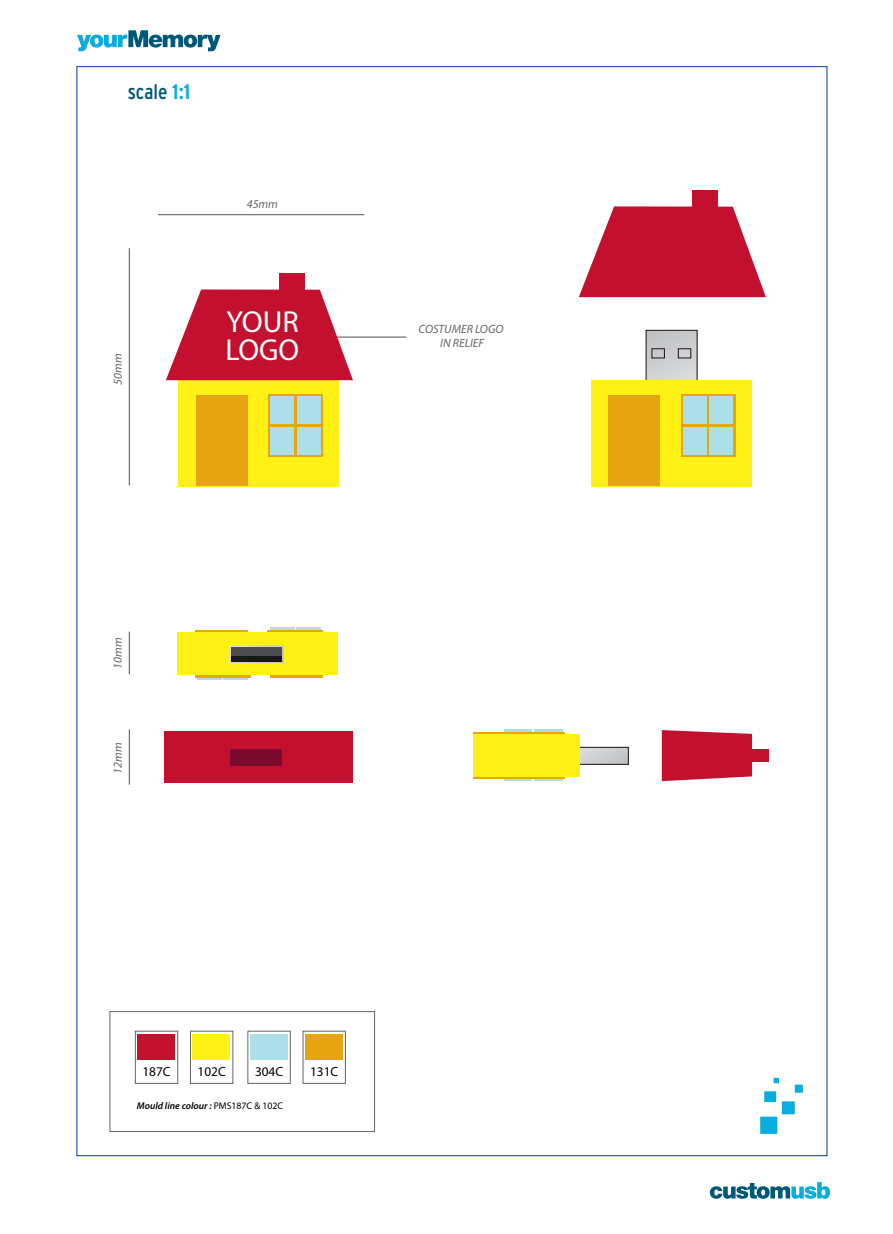
<style>
.page{position:relative;width:893px;height:1234px;background:#fff}
.page>*{position:absolute;margin:0;border:0;box-sizing:border-box;transform-origin:0 0}
.t1{font:30.45px/28px "Myriad Pro";color:#fff}
.t2{font:condensed 21px "Interstate";color:#005879}
.t3{font:13.35px "Myriad Pro";color:#000}
.t4{font:italic 12px/14.4px "Myriad Pro";color:#666;text-align:center}
.t5{font:italic 600 9.75px "Myriad Pro";color:#000}
.s1{font-weight:700;color:#08ade0}
.s2{font-weight:400;font-style:normal}
</style>
<div class="page">
<svg style="left:77px;top:30px;width:144px;height:21px"></svg>
<svg style="left:710px;top:1182px;width:120px;height:16px"></svg>
<div style="left:760px;top:1116px;width:17px;height:17px;background:#08ade0"></div>
<div style="left:782px;top:1101px;width:13px;height:12px;background:#08ade0"></div>
<div style="left:764px;top:1090px;width:12px;height:11px;background:#08ade0"></div>
<div style="left:795px;top:1084px;width:8px;height:8px;background:#08ade0"></div>
<svg style="left:774px;top:1077px;width:5px;height:5px"></svg>
<div style="left:646px;top:330px;width:51px;height:51px;background:linear-gradient(to right,#c5c6c7,#cfd1d2)"></div>
<div style="left:678px;top:348px;width:13px;height:10px;border:1px solid #1a171b"></div>
<div style="left:651px;top:348px;width:14px;height:10px;border:1px solid #1a171b"></div>
<hr style="left:129px;top:248px;width:1px;height:237px;background:#525252">
<hr style="left:158px;top:214px;width:206px;height:1px;background:#525252">
<hr style="left:129px;top:631px;width:1px;height:43px;background:#525252">
<hr style="left:129px;top:729px;width:1px;height:55px;background:#525252">
<hr style="left:310px;top:336px;width:96px;height:1px;background:#525252">
<div style="left:535px;top:729px;width:28px;height:24px;background:#addfe9"></div>
<div style="left:505px;top:729px;width:27px;height:24px;background:#addfe9"></div>
<div style="left:473px;top:731px;width:91px;height:6px;background:#e7a512"></div>
<div style="left:535px;top:757px;width:28px;height:24px;background:linear-gradient(to right,#addfe9,#addfe9)"></div>
<svg style="left:505px;top:778px;width:27px;height:3px"></svg>
<div style="left:473px;top:773px;width:91px;height:5px;background:#fff116"></div>
<div style="left:577px;top:747px;width:51px;height:17px;background:#cecfd0"></div>
<div style="left:577px;top:746px;width:52px;height:18px;border:1px solid #1a171b"></div>
<hr style="left:270px;top:627px;width:24px;height:4px;background:#addfe9">
<hr style="left:297px;top:627px;width:24px;height:4px;background:#addfe9">
<div style="left:195px;top:629px;width:52px;height:11px;background:#e7a512"></div>
<div style="left:268px;top:629px;width:55px;height:11px;background:#e7a512"></div>
<svg style="left:224px;top:677px;width:24px;height:2px"></svg>
<svg style="left:197px;top:677px;width:24px;height:2px"></svg>
<svg style="left:271px;top:674px;width:52px;height:3px"></svg>
<svg style="left:195px;top:674px;width:55px;height:3px"></svg>
<svg style="left:579px;top:206px;width:187px;height:91px"></svg>
<div style="left:692px;top:190px;width:25px;height:18px;background:#c3102f"></div>
<div style="left:591px;top:380px;width:160px;height:106px;background:#fff116"></div>
<div style="left:609px;top:395px;width:51px;height:91px;background:#e7a512"></div>
<div style="left:681px;top:394px;width:54px;height:63px;background:#e7a512"></div>
<div style="left:683px;top:396px;width:24px;height:28px;background:#addfe9"></div>
<div style="left:709px;top:396px;width:24px;height:28px;background:#addfe9"></div>
<div style="left:683px;top:427px;width:24px;height:27px;background:#addfe9"></div>
<div style="left:709px;top:427px;width:24px;height:27px;background:#addfe9"></div>
<div style="left:279px;top:273px;width:25px;height:18px;background:#c3102f"></div>
<div style="left:178px;top:380px;width:160px;height:106px;background:#fff116"></div>
<div style="left:196px;top:395px;width:51px;height:91px;background:#e7a512"></div>
<svg style="left:268px;top:394px;width:55px;height:63px"></svg>
<div style="left:270px;top:396px;width:24px;height:28px;background:#addfe9"></div>
<div style="left:297px;top:396px;width:23px;height:28px;background:#addfe9"></div>
<div style="left:270px;top:427px;width:24px;height:27px;background:#addfe9"></div>
<div style="left:297px;top:427px;width:23px;height:27px;background:#addfe9"></div>
<svg style="left:166px;top:289px;width:187px;height:91px"></svg>
<div style="left:178px;top:632px;width:160px;height:42px;background:#fff116"></div>
<div style="left:165px;top:731px;width:188px;height:51px;background:#c3102f"></div>
<svg style="left:231px;top:645px;width:52px;height:17px"></svg>
<div style="left:231px;top:646px;width:51px;height:15px;background:#4e4e50"></div>
<div style="left:231px;top:656px;width:51px;height:5px;background:#1a171b"></div>
<div style="left:231px;top:748px;width:51px;height:17px;background:#7c0a2d"></div>
<div style="left:473px;top:734px;width:107px;height:42px;background:#fff116"></div>
<svg style="left:662px;top:730px;width:90px;height:51px;background:#c82440"></svg>
<div style="left:745px;top:749px;width:24px;height:12px;background:#c3102f"></div>
<div style="left:135px;top:1030px;width:43px;height:53px;border:1px solid #666"></div>
<div style="left:137px;top:1033px;width:38px;height:26px;background:#c3102f"></div>
<div style="left:190px;top:1030px;width:43px;height:53px;border:1px solid #666"></div>
<div style="left:193px;top:1033px;width:37px;height:26px;background:#fff116"></div>
<div style="left:247px;top:1030px;width:44px;height:53px;border:1px solid #666"></div>
<div style="left:250px;top:1033px;width:38px;height:26px;background:#addfe9"></div>
<div style="left:303px;top:1030px;width:43px;height:53px;border:1px solid #666"></div>
<div style="left:305px;top:1033px;width:38px;height:26px;background:#e7a512"></div>
<div style="left:110px;top:1010px;width:265px;height:121px;border:1px solid #666"></div>
<h2 class="t2" style="left:128px;top:80px;width:64px">scale <span class="s1">1:1</span></h2>
<p class="t4" style="left:247px;top:196px;width:33px">45mm</p>
<p class="t4" style="left:110px;top:385px;width:33px;rotate:-90deg">50mm</p>
<h1 class="t1" style="left:226px;top:307px;width:75px">YOUR<br>LOGO</h1>
<p class="t4" style="left:110px;top:668px;width:33px;rotate:-90deg">10mm</p>
<p class="t4" style="left:110px;top:773px;width:33px;rotate:-90deg">12mm</p>
<p class="t4" style="left:419px;top:321px;width:86px">COSTUMER LOGO<br>IN RELIEF</p>
<p class="t3" style="left:142px;top:1062px;width:30px">187C</p>
<p class="t3" style="left:198px;top:1062px;width:30px">102C</p>
<p class="t3" style="left:255px;top:1062px;width:30px">304C</p>
<p class="t3" style="left:310px;top:1062px;width:30px">131C</p>
<p class="t5" style="left:137px;top:1099px;width:148px">Mould line colour : <span class="s2">PMS187C &amp; 102C</span></p>
</div>
